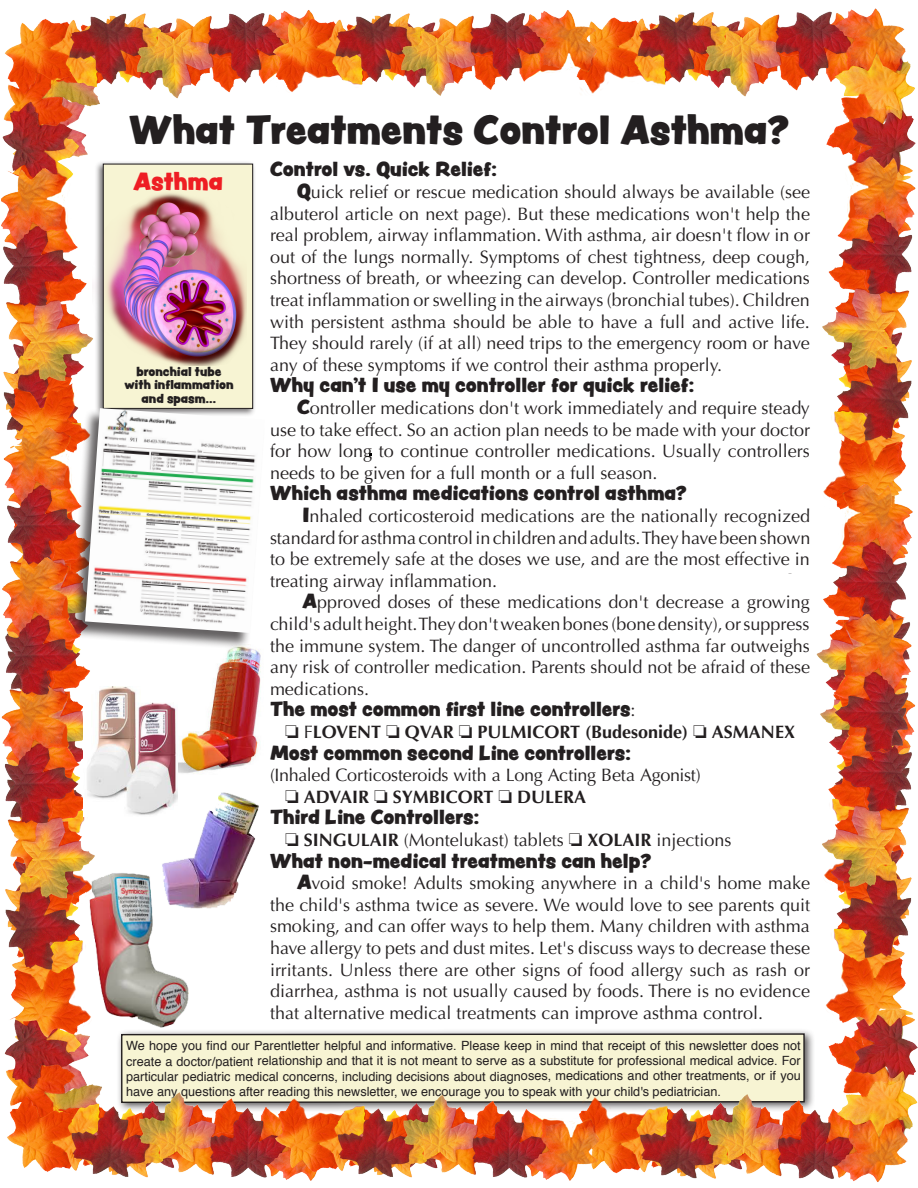
<style>
.page{position:relative;width:918px;height:1188px;background:#fff}
.page>*{position:absolute;margin:0;border:0;box-sizing:border-box;transform-origin:0 0}
.Parentletter_Body{font:36px "Peachy Keen JF";color:#231f20}
.t1{font:21.9px "Peachy Keen JF";color:#ee1d23}
.New_Parentletter_Bod{font:18px/21.6px "Optima";color:#231f20;text-align:justify}
.Paragraph2Parentlett{font:18px/21.6px "Optima";color:#231f20;text-align:justify}
.New_Parentletter_Bod-2{font:18px "Peachy Keen JF";color:#231f20}
.Paragraph2Parentlett-2{font:18px "Peachy Keen JF";color:#231f20}
.Paragraph2Parentlett-3{font:700 18px "Optima";color:#231f20}
.Plain_Text{font:18px "Optima";letter-spacing:-.015em;color:#231f20}
.Finally__Paragraph_2{font:18px "Peachy Keen JF";letter-spacing:.005em;color:#231f20}
.t2{font:12.75px/15.3px "Helvetica";color:#231f20;text-align:justify}
.Parentletter_Body-2{font:11.4px "Peachy Keen JF";color:#231f20}
.s1{font-family:"Peachy Keen JF"}
.s2{font-family:"Optima"}
.s3{font-weight:400}
.s4{font-weight:700}
</style>
<div class="page">
<img style="left:2px;top:8px;width:916px;height:1174px">
<div style="left:94px;top:160px;width:162px;height:257px;background:#231f20;opacity:.63"></div>
<div style="left:103px;top:164px;width:150px;height:244px;background:#f7f4d3"></div>
<div style="left:103px;top:164px;width:150px;height:245px;border:1px solid #231f20"></div>
<img style="left:93px;top:185px;width:154px;height:181px">
<div style="left:70px;top:409px;width:195px;height:240px;background:#231f20;opacity:.7"></div>
<img style="left:85px;top:408px;width:180px;height:225px">
<img style="left:84px;top:687px;width:94px;height:129px">
<img style="left:50px;top:865px;width:168px;height:168px">
<img style="left:160px;top:786px;width:105px;height:125px">
<p class="Parentletter_Body" style="left:129px;top:102px;width:661px">What Treatments Control Asthma?</p>
<p class="New_Parentletter_Bod-2" style="left:270px;top:156px;width:229px">Control vs. Quick Relief:</p>
<p class="New_Parentletter_Bod" style="left:270px;top:181px;width:542px;text-indent:27px"><span class="s1">Q</span>uick relief or rescue medication should always be available (see albuterol article on next page). But these medications won't help the real problem, airway inflammation. With asthma, air doesn't flow in or out of the lungs normally. Symptoms of chest tightness, deep cough, shortness of breath, or wheezing can develop. Controller medications treat inflammation or swelling in the airways (bronchial tubes). Children with persistent asthma should be able to have a full and active life.<br>They should rarely (if at all) need trips to the emergency room or have any of these symptoms if we control their asthma properly.</p>
<p class="New_Parentletter_Bod-2" style="left:270px;top:372px;width:426px">Why can't I use my controller for quick relief:</p>
<p class="New_Parentletter_Bod" style="left:270px;top:397px;width:542px;text-indent:27px"><span class="s1">C</span>ontroller medications don't work immediately and require steady use to take effect. So an action plan needs to be made with your doctor for how long to continue controller medications. Usually controllers needs to be given for a full month or a full season.</p>
<p class="Finally__Paragraph_2" style="left:270px;top:480px;width:418px">Which asthma medications control asthma?</p>
<p class="Paragraph2Parentlett" style="left:270px;top:505px;width:542px;text-indent:32px"><span class="s1">I</span>nhaled corticosteroid medications are the nationally recognized standard for asthma control in children and adults. They have been shown to be extremely safe at the doses we use, and are the most effective in treating airway inflammation.</p>
<p class="Paragraph2Parentlett" style="left:270px;top:592px;width:542px;text-indent:32px"><span class="s1">A</span>pproved doses of these medications don't decrease a growing child's adult height. They don't weaken bones (bone density), or suppress the immune system. The danger of uncontrolled asthma far outweighs any risk of controller medication. Parents should not be afraid of these medications.</p>
<p class="Paragraph2Parentlett-2" style="left:270px;top:696px;width:367px">The most common first line controllers<span class="s2">:</span></p>
<p class="Paragraph2Parentlett-3" style="left:285px;top:721px;width:511px">□ <span class="s3">F</span>LOVENT □ QVAR □ PULMICORT (Budesonide) □ ASMANEX</p>
<p class="Paragraph2Parentlett-2" style="left:270px;top:739px;width:363px">Most common second Line controllers:</p>
<p class="Plain_Text" style="left:270px;top:765px;width:432px">(Inhaled Corticosteroids with a Long Acting Beta Agonist)</p>
<p class="Paragraph2Parentlett-3" style="left:285px;top:786px;width:303px">□ ADVAIR □ SYMBICORT □ DULERA</p>
<p class="Paragraph2Parentlett-2" style="left:270px;top:804px;width:211px">Third Line Controllers:</p>
<p class="Paragraph2Parentlett" style="left:285px;top:829px;width:448px">□ <span class="s4">SINGULAIR</span> (Montelukast) tablets □ <span class="s4">XOLAIR</span> injections</p>
<p class="New_Parentletter_Bod-2" style="left:270px;top:847px;width:383px">What non-medical treatments can help?</p>
<p class="New_Parentletter_Bod" style="left:270px;top:873px;width:542px;text-indent:27px"><span class="s1">A</span>void smoke! Adults smoking anywhere in a child's home make the child's asthma twice as severe. We would love to see parents quit smoking, and can offer ways to help them. Many children with asthma have allergy to pets and dust mites. Let's discuss ways to decrease these irritants. Unless there are other signs of food allergy such as rash or diarrhea, asthma is not usually caused by foods. There is no evidence that alternative medical treatments can improve asthma control.</p>
<p class="t1" style="left:133px;top:164px;width:91px">Asthma</p>
<p class="Parentletter_Body-2" style="left:136px;top:362px;width:87px">bronchial tube</p>
<p class="Parentletter_Body-2" style="left:125px;top:376px;width:110px">with inflammation</p>
<p class="Parentletter_Body-2" style="left:142px;top:390px;width:76px">and spasm...</p>
<p class="t2" style="left:126px;top:1038px;width:676px">We hope you find our Parentletter helpful and informative. Please keep in mind that receipt of this newsletter does not create a doctor/patient relationship and that it is not meant to serve as a substitute for professional medical advice. For particular pediatric medical concerns, including decisions about diagnoses, medications and other treatments, or if you have any questions after reading this newsletter, we encourage you to speak with your child's pediatrician.</p>
</div>
